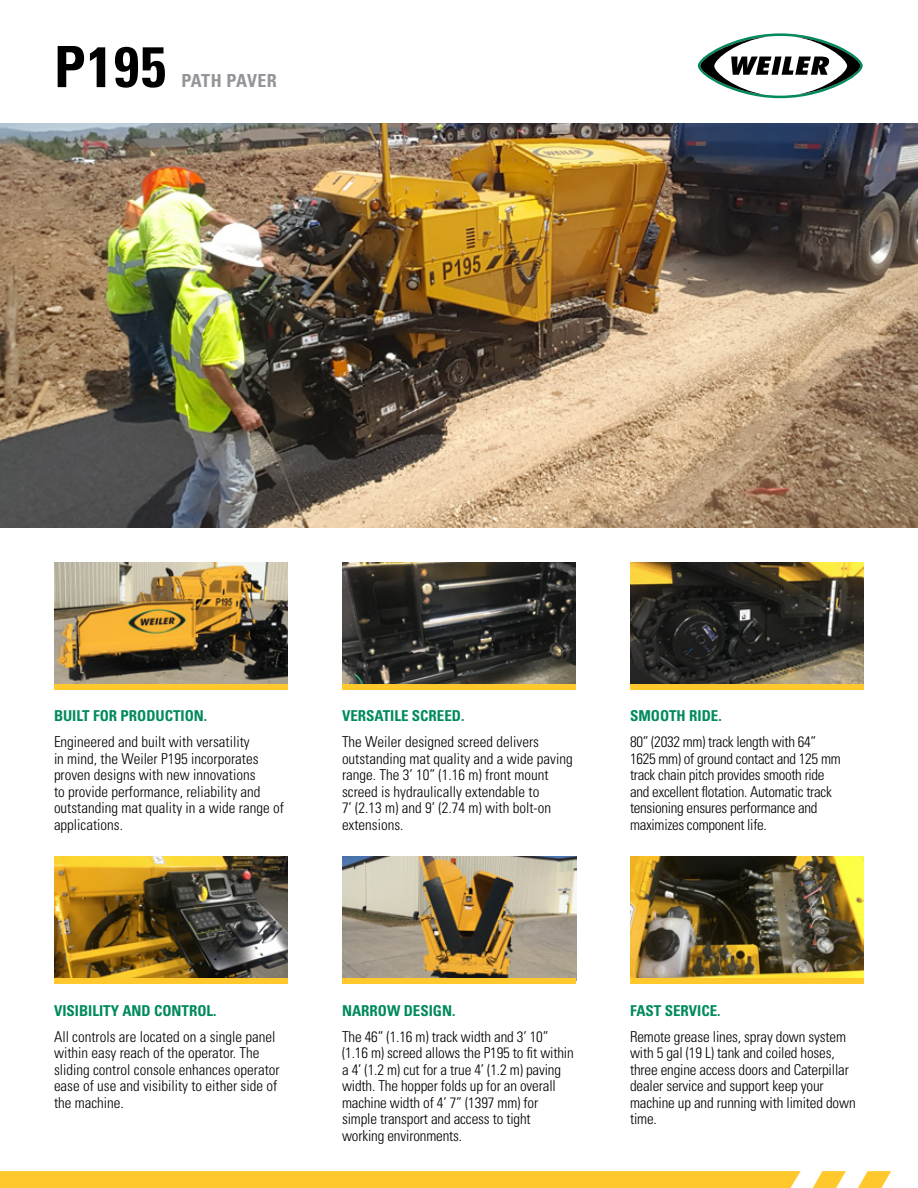
<style>
.page{position:relative;width:918px;height:1188px;background:#fff}
.page>*{position:absolute;margin:0;border:0;box-sizing:border-box;transform-origin:0 0}
.t1{font:700 condensed 57px "Univers LT Std";color:#000}
.t2{font:700 condensed 18px "Univers LT Std";letter-spacing:.005em;color:#939598}
.t3{font:300 condensed 15px/16.5px "Univers LT Std";letter-spacing:-.01em;color:#000}
.t4{font:700 condensed 15px "Univers LT Std";color:#008a5e}
</style>
<div class="page">
<img style="left:0;top:123px;width:918px;height:405px">
<img style="left:342px;top:563px;width:234px;height:121px">
<img style="left:54px;top:562px;width:234px;height:122px">
<img style="left:342px;top:857px;width:234px;height:121px">
<img style="left:54px;top:857px;width:234px;height:121px">
<img style="left:630px;top:562px;width:234px;height:122px">
<img style="left:630px;top:857px;width:234px;height:121px">
<svg style="left:0;top:1171px;width:891px;height:17px"></svg>
<div style="left:54px;top:684px;width:234px;height:5px;background:#ffc82c"></div>
<div style="left:54px;top:978px;width:234px;height:6px;background:#ffc82c"></div>
<div style="left:342px;top:684px;width:234px;height:5px;background:#ffc82c"></div>
<div style="left:342px;top:978px;width:234px;height:6px;background:#ffc82c"></div>
<div style="left:630px;top:684px;width:234px;height:5px;background:#ffc82c"></div>
<div style="left:630px;top:978px;width:234px;height:6px;background:#ffc82c"></div>
<svg style="left:698px;top:33px;width:165px;height:65px"></svg>
<h1 class="t1" style="left:54px;top:32px;width:113px">P195</h1>
<p class="t2" style="left:181px;top:70px;width:97px">PATH PAVER</p>
<p class="t4" style="left:54px;top:707px;width:155px">BUILT FOR PRODUCTION.</p>
<p class="t3" style="left:54px;top:734px;width:231px">Engineered and built with versatility<br>in mind, the Weiler P195 incorporates proven designs with new innovations<br>to provide performance, reliability and outstanding mat quality in a wide range of applications.</p>
<p class="t4" style="left:342px;top:707px;width:24px">VERSATIL</p>
<p class="t4" style="left:401px;top:707px;width:65px">E SCREED.</p>
<p class="t3" style="left:342px;top:734px;width:232px">The Weiler designed screed delivers outstanding mat quality and a wide paving range. The 3’ 10” (1.16 m) front mount screed is hydraulically extendable to<br>7’ (2.13 m) and 9’ (2.74 m) with bolt-on extensions.</p>
<p class="t4" style="left:630px;top:707px;width:93px">SMOOTH RIDE.</p>
<p class="t3" style="left:630px;top:734px;width:212px">80” (2032 mm) track length with 64” 1625 mm) of ground contact and 125 mm track chain pitch provides smooth ride and excellent flotation. Automatic track tensioning ensures performance and maximizes component life.</p>
<p class="t4" style="left:54px;top:1001px;width:164px">VISIBILITY AND CONTROL.</p>
<p class="t3" style="left:54px;top:1028px;width:227px">All controls are located on a single panel within easy reach of the operator. The sliding control console enhances operator ease of use and visibility to either side of the machine.</p>
<p class="t4" style="left:342px;top:1001px;width:20px">NARRO</p>
<p class="t4" style="left:387px;top:1001px;width:70px">W DESIGN.</p>
<p class="t3" style="left:342px;top:1028px;width:233px">The 46” (1.16 m) track width and 3’ 10” (1.16 m) screed allows the P195 to fit within a 4’ (1.2 m) cut for a true 4’ (1.2 m) paving width. The hopper folds up for an overall machine width of 4’ 7” (1397 mm) for simple transport and access to tight working environments.</p>
<p class="t4" style="left:630px;top:1001px;width:92px">FAST SERVICE.</p>
<p class="t3" style="left:630px;top:1028px;width:227px">Remote grease lines, spray down system with 5 gal (19 L) tank and coiled hoses, three engine access doors and Caterpillar dealer service and support keep your machine up and running with limited down time.</p>
</div>
